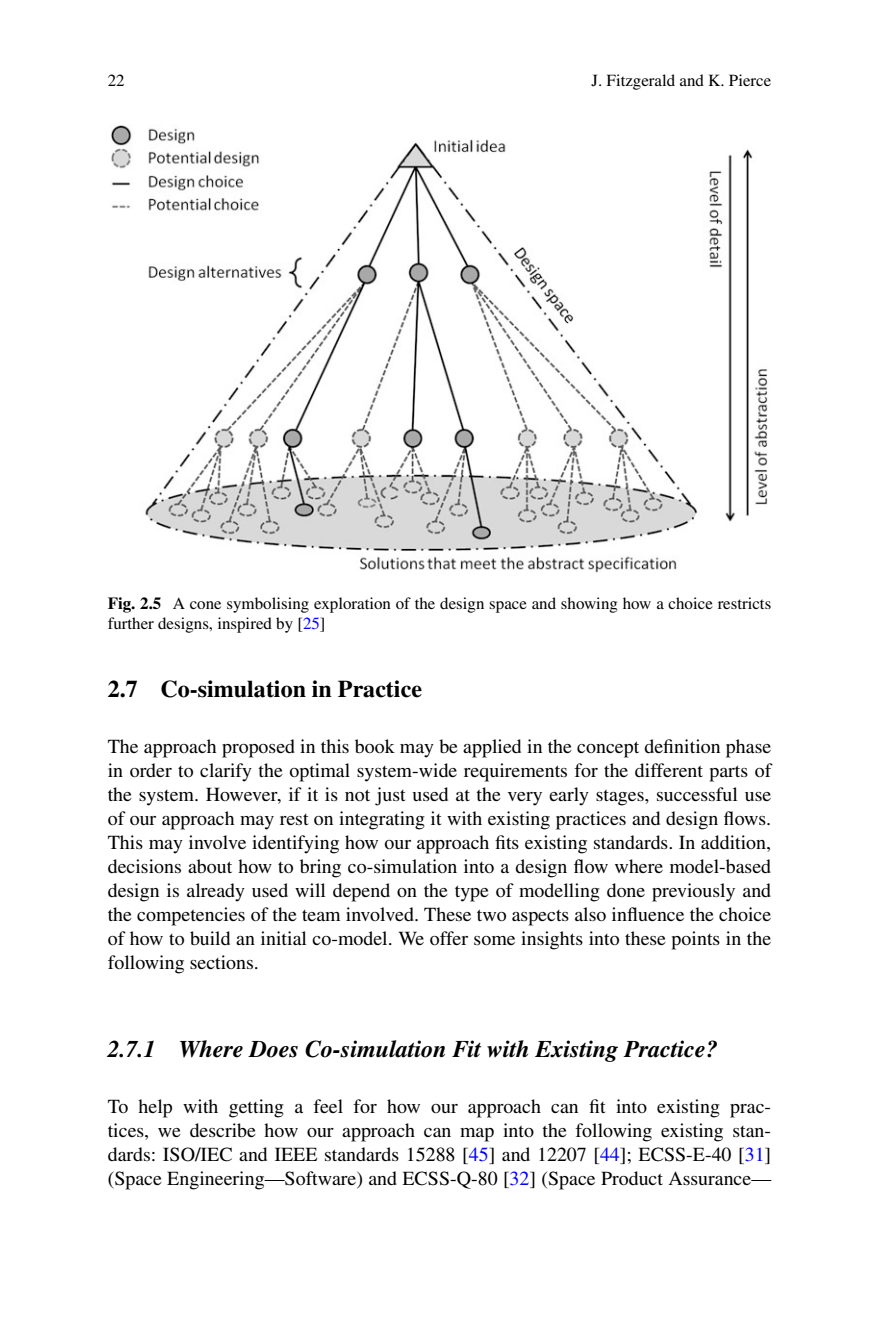
<style>
.page{position:relative;width:879px;height:1333px;background:#fff}
.page>*{position:absolute;margin:0;border:0;box-sizing:border-box;transform-origin:0 0}
.t1{font:italic 700 24px "Times";color:#000}
.t2{font:700 24px "Times";color:#000}
.t3{font:20px/24px "Times";color:#000;text-align:justify}
.t4{font:17px/20px "Times";color:#000}
.s1{font-weight:700}
.s2{color:#00f}
</style>
<div class="page">
<img style="left:111px;top:125px;width:657px;height:448px">
<p class="t4" style="left:108px;top:72px;width:18px">22</p>
<p class="t4" style="left:591px;top:72px;width:181px">J. Fitzgerald and K. Pierce</p>
<p class="t4" style="left:108px;top:595px;width:665px"><span class="s1">Fig. 2.5</span> A cone symbolising exploration of the design space and showing how a choice restricts further designs, inspired by [<span class="s2">25</span>]</p>
<p class="t2" style="left:108px;top:680px;width:316px">2.7 Co-simulation in Practice</p>
<p class="t3" style="left:108px;top:736px;width:665px">The approach proposed in this book may be applied in the concept definition phase in order to clarify the optimal system-wide requirements for the different parts of the system. However, if it is not just used at the very early stages, successful use of our approach may rest on integrating it with existing practices and design flows.<br>This may involve identifying how our approach fits existing standards. In addition, decisions about how to bring co-simulation into a design flow where model-based design is already used will depend on the type of modelling done previously and the competencies of the team involved. These two aspects also influence the choice of how to build an initial co-model. We offer some insights into these points in the following sections.</p>
<p class="t1" style="left:108px;top:1040px;width:611px">2.7.1 Where Does Co-simulation Fit with Existing Practice?</p>
<p class="t3" style="left:108px;top:1096px;width:665px">To help with getting a feel for how our approach can fit into existing prac&shy;tices, we describe how our approach can map into the following existing stan&shy;dards: ISO/IEC and IEEE standards 15288 [<span class="s2">45</span>] and 12207 [<span class="s2">44</span>]; ECSS-E-40 [<span class="s2">31</span>] (Space Engineering—Software) and ECSS-Q-80 [<span class="s2">32</span>] (Space Product Assurance—</p>
</div>
